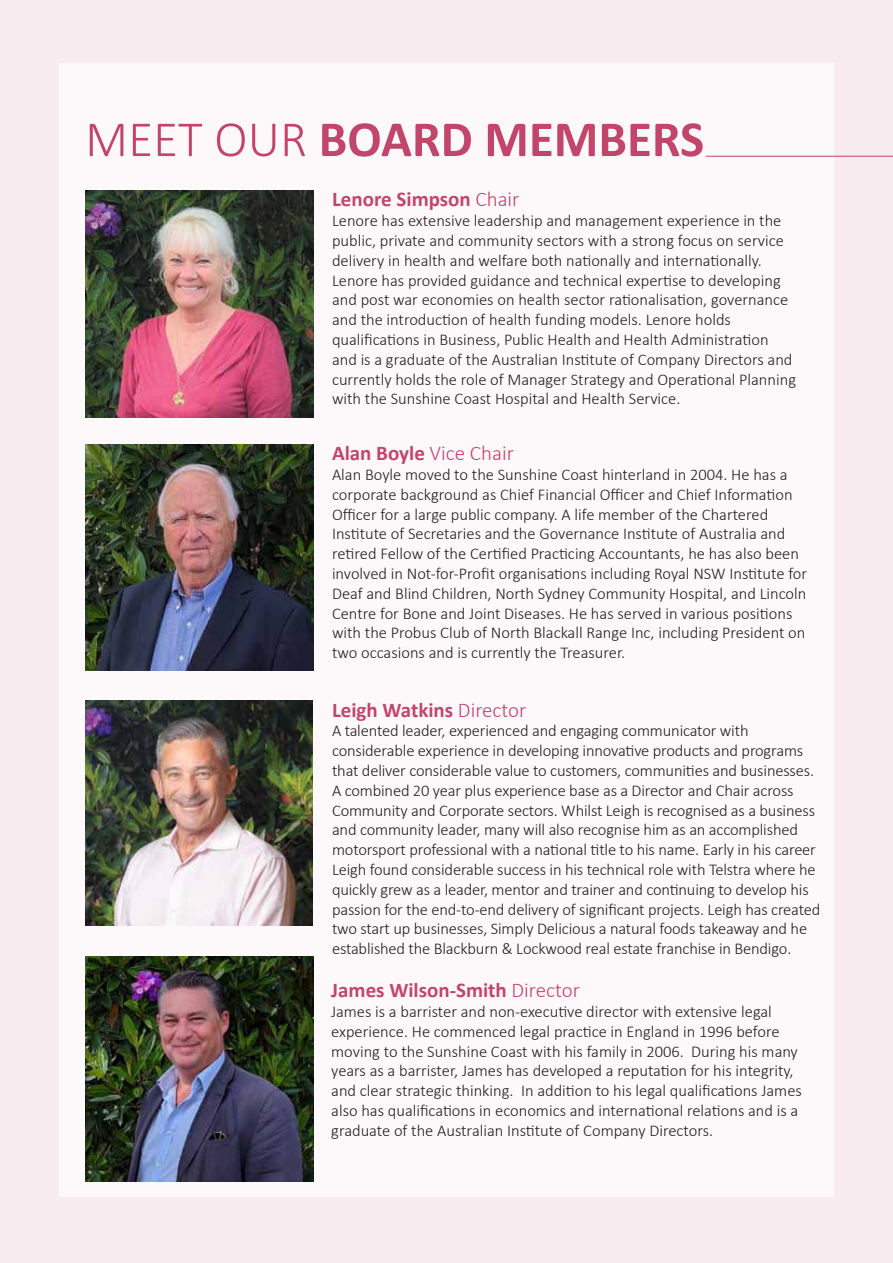
<style>
.page{position:relative;width:893px;height:1263px;background:#f9ecf0}
.page>*{position:absolute;margin:0;border:0;box-sizing:border-box;transform-origin:0 0}
.t1{font:700 51px "Calibri";color:#c2456b}
.t2{font:700 21px "Calibri";color:#c2456b}
.t3{font:300 16.5px/19.8px "Calibri";color:#231f20}
.s1{font-weight:300}
</style>
<div class="page">
<div style="left:59px;top:64px;width:775px;height:1133px;background:#fdf8fa"></div>
<img style="left:85px;top:191px;width:228px;height:227px">
<img style="left:85px;top:444px;width:228px;height:226px">
<img style="left:85px;top:956px;width:228px;height:225px">
<img style="left:85px;top:701px;width:227px;height:224px">
<hr style="left:706px;top:156px;width:187px;height:1px;background:#c2456b">
<h1 class="t1" style="left:85px;top:103px;width:621px"><span class="s1">MEET OUR</span> BOARD MEMBERS</h1>
<p class="t2" style="left:332px;top:185px;width:189px">Lenore Simpson <span class="s1">Chair</span></p>
<p class="t3" style="left:332px;top:211px;width:466px">Lenore has extensive leadership and management experience in the public, private and community sectors with a strong focus on service delivery in health and welfare both nationally and internationally.<br>Lenore has provided guidance and technical expertise to developing and post war economies on health sector rationalisation, governance and the introduction of health funding models. Lenore holds qualifications in Business, Public Health and Health Administration and is a graduate of the Australian Institute of Company Directors and currently holds the role of Manager Strategy and Operational Planning with the Sunshine Coast Hospital and Health Service.</p>
<p class="t2" style="left:332px;top:438px;width:183px">Alan Boyle <span class="s1">Vice Chair</span></p>
<p class="t3" style="left:332px;top:464px;width:477px">Alan Boyle moved to the Sunshine Coast hinterland in 2004. He has a corporate background as Chief Financial Officer and Chief Information Officer for a large public company. A life member of the Chartered Institute of Secretaries and the Governance Institute of Australia and retired Fellow of the Certified Practicing Accountants, he has also been involved in Not-for-Profit organisations including Royal NSW Institute for Deaf and Blind Children, North Sydney Community Hospital, and Lincoln Centre for Bone and Joint Diseases. He has served in various positions with the Probus Club of North Blackall Range Inc, including President on two occasions and is currently the Treasurer.</p>
<p class="t2" style="left:332px;top:695px;width:196px">Leigh Watkins <span class="s1">Director</span></p>
<p class="t3" style="left:332px;top:721px;width:490px">A talented leader, experienced and engaging communicator with considerable experience in developing innovative products and programs that deliver considerable value to customers, communities and businesses.<br>A combined 20 year plus experience base as a Director and Chair across Community and Corporate sectors. Whilst Leigh is recognised as a business and community leader, many will also recognise him as an accomplished motorsport professional with a national title to his name. Early in his career Leigh found considerable success in his technical role with Telstra where he quickly grew as a leader, mentor and trainer and continuing to develop his passion for the end-to-end delivery of significant projects. Leigh has created two start up businesses, Simply Delicious a natural foods takeaway and he established the Blackburn &amp; Lockwood real estate franchise in Bendigo.</p>
<p class="t2" style="left:331px;top:975px;width:250px">James Wilson-Smith <span class="s1">Director</span></p>
<p class="t3" style="left:331px;top:1001px;width:472px">James is a barrister and non-executive director with extensive legal experience. He commenced legal practice in England in 1996 before moving to the Sunshine Coast with his family in 2006. During his many years as a barrister, James has developed a reputation for his integrity, and clear strategic thinking. In addition to his legal qualifications James also has qualifications in economics and international relations and is a graduate of the Australian Institute of Company Directors.</p>
</div>
